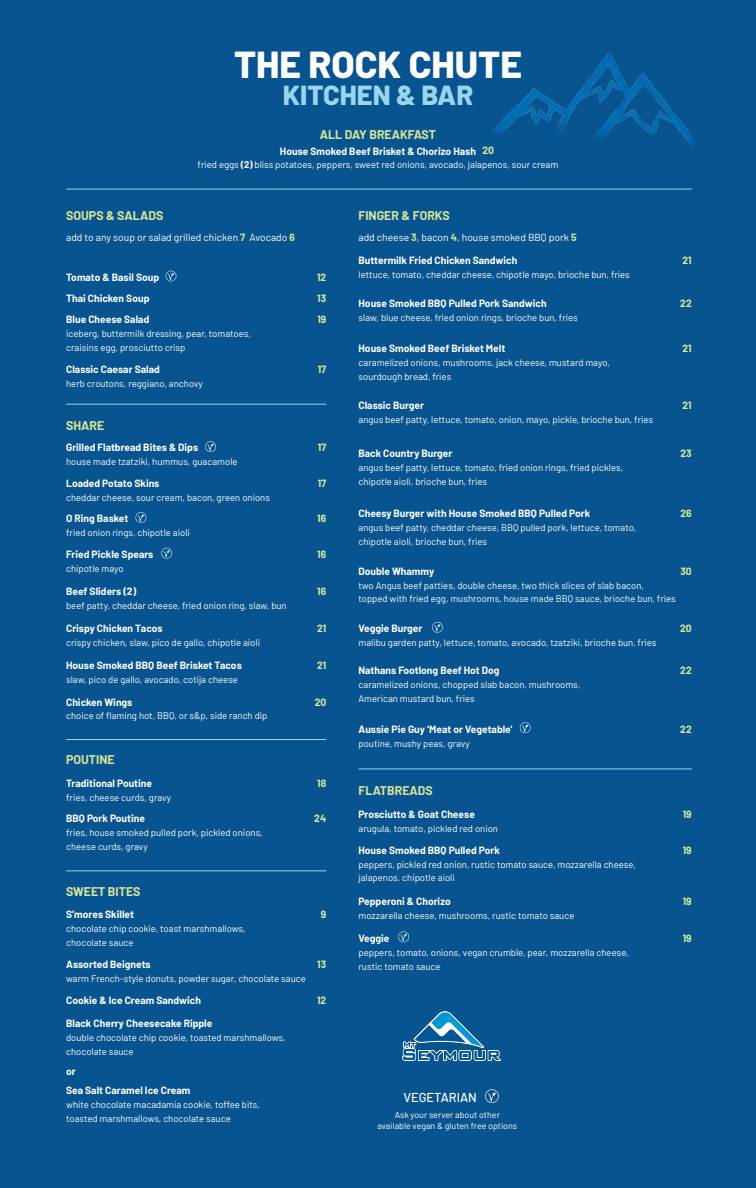
<style>
.page{position:relative;width:756px;height:1188px;background:#075490}
.page>*{position:absolute;margin:0;border:0;box-sizing:border-box;transform-origin:0 0}
.t1{font:800 37.5px "Barlow";color:#fff}
.t2{font:800 27.5px "Barlow";color:#99d6ed}
.t3{font:500 12.9px "Barlow";letter-spacing:-.005em;color:#fff}
.t4{font:700 12.35px "Barlow";color:#d7e599}
.t5{font:700 10.25px "Barlow";color:#fff}
.t6{font:10.25px "Barlow";color:#fff}
.t7{font:700 10.25px "Barlow";color:#d6ed99}
.t8{font:9.55px/13.9px "Barlow";color:#fff}
.t9{font:8.85px "Barlow";color:#fff}
.s1{font-weight:700}
.s2{font-weight:700;color:#d5e598}
</style>
<div class="page">
<hr style="left:66px;top:404px;width:260px;height:1px;background:#99d6ed">
<hr style="left:66px;top:739px;width:260px;height:1px;background:#99d6ed">
<hr style="left:359px;top:768px;width:333px;height:1px;background:#99d6ed">
<hr style="left:66px;top:189px;width:626px;height:1px;background:#99d6ed">
<hr style="left:66px;top:870px;width:260px;height:1px;background:#99d6ed">
<img style="left:402px;top:1011px;width:98px;height:50px">
<svg style="left:485px;top:1089px;width:14px;height:14px"></svg>
<svg style="left:166px;top:271px;width:10px;height:10px"></svg>
<svg style="left:205px;top:441px;width:11px;height:11px"></svg>
<svg style="left:136px;top:512px;width:10px;height:11px"></svg>
<svg style="left:161px;top:548px;width:11px;height:11px"></svg>
<svg style="left:432px;top:622px;width:11px;height:11px"></svg>
<svg style="left:520px;top:722px;width:11px;height:11px"></svg>
<svg style="left:398px;top:931px;width:11px;height:11px"></svg>
<img style="left:492px;top:53px;width:204px;height:92px">
<p class="t1" style="left:234px;top:41px;width:289px">THE ROCK CHUTE</p>
<p class="t2" style="left:283px;top:78px;width:192px">KITCHEN &amp; BAR</p>
<p class="t4" style="left:320px;top:127px;width:118px">ALL DAY BREAKFAST</p>
<p class="t5" style="left:280px;top:144px;width:198px">House Smoked Beef Brisket &amp; Chorizo Hash</p>
<p class="t8" style="left:198px;top:158px;width:362px">fried eggs <span class="s1">(2)</span> bliss potatoes, peppers, sweet red onions, avocado, jalapenos, sour cream</p>
<p class="t7" style="left:482px;top:144px;width:13px">20</p>
<p class="t4" style="left:66px;top:207px;width:99px">SOUPS &amp; SALADS</p>
<p class="t6" style="left:66px;top:231px;width:230px">add to any soup or salad grilled chicken <span class="s2">7</span> Avocado <span class="s2">6</span></p>
<p class="t5" style="left:66px;top:271px;width:94px">Tomato &amp; Basil Soup</p>
<p class="t5" style="left:66px;top:292px;width:85px">Thai Chicken Soup</p>
<p class="t5" style="left:66px;top:313px;width:85px">Blue Cheese Salad</p>
<p class="t8" style="left:66px;top:326px;width:186px">iceberg, buttermilk dressing, pear, tomatoes,</p>
<p class="t8" style="left:66px;top:340px;width:121px">craisins egg, prosciutto crisp</p>
<p class="t5" style="left:66px;top:363px;width:95px">Classic Caesar Salad</p>
<p class="t8" style="left:66px;top:376px;width:138px">herb croutons, reggiano, anchovy</p>
<p class="t7" style="left:317px;top:271px;width:11px">12</p>
<p class="t7" style="left:317px;top:292px;width:11px">13</p>
<p class="t7" style="left:317px;top:313px;width:10px">19</p>
<p class="t7" style="left:318px;top:363px;width:10px">17</p>
<p class="t4" style="left:358px;top:207px;width:93px">FINGER &amp; FORKS</p>
<p class="t5" style="left:359px;top:254px;width:160px">Buttermilk Fried Chicken Sandwich</p>
<p class="t8" style="left:359px;top:267px;width:273px">lettuce, tomato, cheddar cheese, chipotle mayo, brioche bun, fries</p>
<p class="t6" style="left:358px;top:231px;width:220px">add cheese <span class="s2">3</span>, bacon <span class="s2">4</span>, house smoked BBQ pork <span class="s2">5</span></p>
<p class="t5" style="left:359px;top:297px;width:190px">House Smoked BBQ Pulled Pork Sandwich</p>
<p class="t8" style="left:359px;top:311px;width:221px">slaw, blue cheese, fried onion rings, brioche bun, fries</p>
<p class="t5" style="left:359px;top:342px;width:148px">House Smoked Beef Brisket Melt</p>
<p class="t8" style="left:359px;top:355px;width:253px">caramelized onions, mushrooms, jack cheese, mustard mayo,</p>
<p class="t8" style="left:359px;top:369px;width:94px">sourdough bread, fries</p>
<p class="t4" style="left:66px;top:418px;width:40px">SHARE</p>
<p class="t5" style="left:358px;top:399px;width:67px">Classic Burger</p>
<p class="t8" style="left:358px;top:413px;width:296px">angus beef patty, lettuce, tomato, onion, mayo, pickle, brioche bun, fries</p>
<p class="t5" style="left:66px;top:441px;width:134px">Grilled Flatbread Bites &amp; Dips</p>
<p class="t8" style="left:66px;top:455px;width:173px">house made tzatziki, hummus, guacamole</p>
<p class="t5" style="left:66px;top:477px;width:95px">Loaded Potato Skins</p>
<p class="t8" style="left:66px;top:490px;width:205px">cheddar cheese, sour cream, bacon, green onions</p>
<p class="t7" style="left:318px;top:441px;width:10px">17</p>
<p class="t7" style="left:318px;top:477px;width:10px">17</p>
<p class="t5" style="left:358px;top:447px;width:96px">Back Country Burger</p>
<p class="t8" style="left:358px;top:460px;width:266px">angus beef patty, lettuce, tomato, fried onion rings, fried pickles,</p>
<p class="t8" style="left:358px;top:474px;width:130px">chipotle aioli, brioche bun, fries</p>
<p class="t5" style="left:66px;top:512px;width:64px">O Ring Basket</p>
<p class="t8" style="left:66px;top:526px;width:125px">fried onion rings, chipotle aioli</p>
<p class="t7" style="left:317px;top:512px;width:10px">16</p>
<p class="t5" style="left:359px;top:507px;width:233px">Cheesy Burger with House Smoked BBQ Pulled Pork</p>
<p class="t8" style="left:359px;top:520px;width:279px">angus beef patty, cheddar cheese, BBQ pulled pork, lettuce, tomato, chipotle aioli, brioche bun, fries</p>
<p class="t7" style="left:683px;top:254px;width:11px">21</p>
<p class="t7" style="left:680px;top:297px;width:13px">22</p>
<p class="t7" style="left:683px;top:342px;width:11px">21</p>
<p class="t7" style="left:683px;top:399px;width:11px">21</p>
<p class="t7" style="left:681px;top:447px;width:13px">23</p>
<p class="t7" style="left:681px;top:507px;width:13px">26</p>
<p class="t5" style="left:66px;top:548px;width:89px">Fried Pickle Spears</p>
<p class="t8" style="left:66px;top:561px;width:59px">chipotle mayo</p>
<p class="t7" style="left:317px;top:548px;width:10px">16</p>
<p class="t5" style="left:66px;top:585px;width:72px">Beef Sliders (2)</p>
<p class="t8" style="left:66px;top:598px;width:222px">beef patty, cheddar cheese, fried onion ring, slaw, bun</p>
<p class="t7" style="left:317px;top:585px;width:10px">16</p>
<p class="t5" style="left:66px;top:622px;width:98px">Crispy Chicken Tacos</p>
<p class="t8" style="left:66px;top:635px;width:195px">crispy chicken, slaw, pico de gallo, chipotle aioli</p>
<p class="t7" style="left:317px;top:622px;width:11px">21</p>
<p class="t5" style="left:66px;top:659px;width:177px">House Smoked BBQ Beef Brisket Tacos</p>
<p class="t8" style="left:66px;top:672px;width:173px">slaw, pico de gallo, avocado, cotija cheese</p>
<p class="t7" style="left:317px;top:659px;width:11px">21</p>
<p class="t5" style="left:66px;top:695px;width:68px">Chicken Wings</p>
<p class="t8" style="left:66px;top:709px;width:203px">choice of flaming hot, BBQ, or s&amp;p, side ranch dip</p>
<p class="t7" style="left:315px;top:695px;width:13px">20</p>
<p class="t4" style="left:66px;top:752px;width:50px">POUTINE</p>
<p class="t5" style="left:66px;top:777px;width:87px">Traditional Poutine</p>
<p class="t8" style="left:66px;top:790px;width:107px">fries, cheese curds, gravy</p>
<p class="t7" style="left:317px;top:777px;width:11px">18</p>
<p class="t5" style="left:66px;top:812px;width:80px">BBQ Pork Poutine</p>
<p class="t8" style="left:66px;top:825px;width:198px">fries, house smoked pulled pork, pickled onions, cheese curds, gravy</p>
<p class="t7" style="left:314px;top:812px;width:13px">24</p>
<p class="t4" style="left:66px;top:883px;width:76px">SWEET BITES</p>
<p class="t5" style="left:66px;top:908px;width:69px">S’mores Skillet</p>
<p class="t8" style="left:66px;top:921px;width:181px">chocolate chip cookie, toast marshmallows,</p>
<p class="t8" style="left:66px;top:935px;width:69px">chocolate sauce</p>
<p class="t5" style="left:66px;top:958px;width:86px">Assorted Beignets</p>
<p class="t7" style="left:317px;top:958px;width:11px">13</p>
<p class="t8" style="left:66px;top:971px;width:241px">warm French-style donuts, powder sugar, chocolate sauce</p>
<p class="t7" style="left:321px;top:908px;width:7px">9</p>
<p class="t5" style="left:66px;top:994px;width:136px">Cookie &amp; Ice Cream Sandwich</p>
<p class="t7" style="left:317px;top:994px;width:11px">12</p>
<p class="t5" style="left:66px;top:1017px;width:148px">Black Cherry Cheesecake Ripple</p>
<p class="t8" style="left:66px;top:1030px;width:221px">double chocolate chip cookie, toasted marshmallows, chocolate sauce</p>
<p class="t5" style="left:66px;top:1084px;width:126px">Sea Salt Caramel Ice Cream</p>
<p class="t8" style="left:66px;top:1098px;width:195px">white chocolate macadamia cookie, toffee bits,</p>
<p class="t8" style="left:66px;top:1111px;width:166px">toasted marshmallows, chocolate sauce</p>
<p class="t5" style="left:66px;top:1065px;width:11px">or</p>
<p class="t7" style="left:680px;top:565px;width:13px">30</p>
<p class="t5" style="left:358px;top:565px;width:77px">Double Whammy</p>
<p class="t8" style="left:358px;top:578px;width:287px">two Angus beef patties, double cheese, two thick slices of slab bacon,</p>
<p class="t8" style="left:358px;top:592px;width:319px">topped with fried egg, mushrooms, house made BBQ sauce, brioche bun, fries</p>
<p class="t5" style="left:358px;top:622px;width:65px">Veggie Burger</p>
<p class="t8" style="left:358px;top:635px;width:300px">malibu garden patty, lettuce, tomato, avocado, tzatziki, brioche bun, fries</p>
<p class="t5" style="left:359px;top:664px;width:143px">Nathans Footlong Beef Hot Dog</p>
<p class="t8" style="left:359px;top:677px;width:223px">caramelized onions, chopped slab bacon, mushrooms,<br>American mustard bun, fries</p>
<p class="t5" style="left:359px;top:723px;width:156px">Aussie Pie Guy ‘Meat or Vegetable’</p>
<p class="t8" style="left:359px;top:736px;width:113px">poutine, mushy peas, gravy</p>
<p class="t4" style="left:359px;top:783px;width:76px">FLATBREADS</p>
<p class="t5" style="left:359px;top:808px;width:118px">Prosciutto &amp; Goat Cheese</p>
<p class="t8" style="left:359px;top:821px;width:141px">arugula, tomato, pickled red onion</p>
<p class="t5" style="left:358px;top:844px;width:143px">House Smoked BBQ Pulled Pork</p>
<p class="t8" style="left:358px;top:857px;width:279px">peppers, pickled red onion, rustic tomato sauce, mozzarella cheese, jalapenos, chipotle aioli</p>
<p class="t5" style="left:358px;top:895px;width:94px">Pepperoni &amp; Chorizo</p>
<p class="t8" style="left:358px;top:908px;width:217px">mozzarella cheese, mushrooms, rustic tomato sauce</p>
<p class="t5" style="left:359px;top:932px;width:33px">Veggie</p>
<p class="t8" style="left:359px;top:945px;width:272px">peppers, tomato, onions, vegan crumble, pear, mozzarella cheese, rustic tomato sauce</p>
<p class="t7" style="left:680px;top:622px;width:13px">20</p>
<p class="t7" style="left:680px;top:664px;width:13px">22</p>
<p class="t7" style="left:680px;top:723px;width:13px">22</p>
<p class="t7" style="left:683px;top:808px;width:10px">19</p>
<p class="t7" style="left:683px;top:844px;width:10px">19</p>
<p class="t7" style="left:683px;top:895px;width:10px">19</p>
<p class="t7" style="left:683px;top:932px;width:10px">19</p>
<p class="t3" style="left:404px;top:1090px;width:75px">VEGETARIAN</p>
<p class="t9" style="left:395px;top:1109px;width:107px">Ask your server about other</p>
<p class="t9" style="left:377px;top:1120px;width:141px">available vegan &amp; gluten free options</p>
</div>
